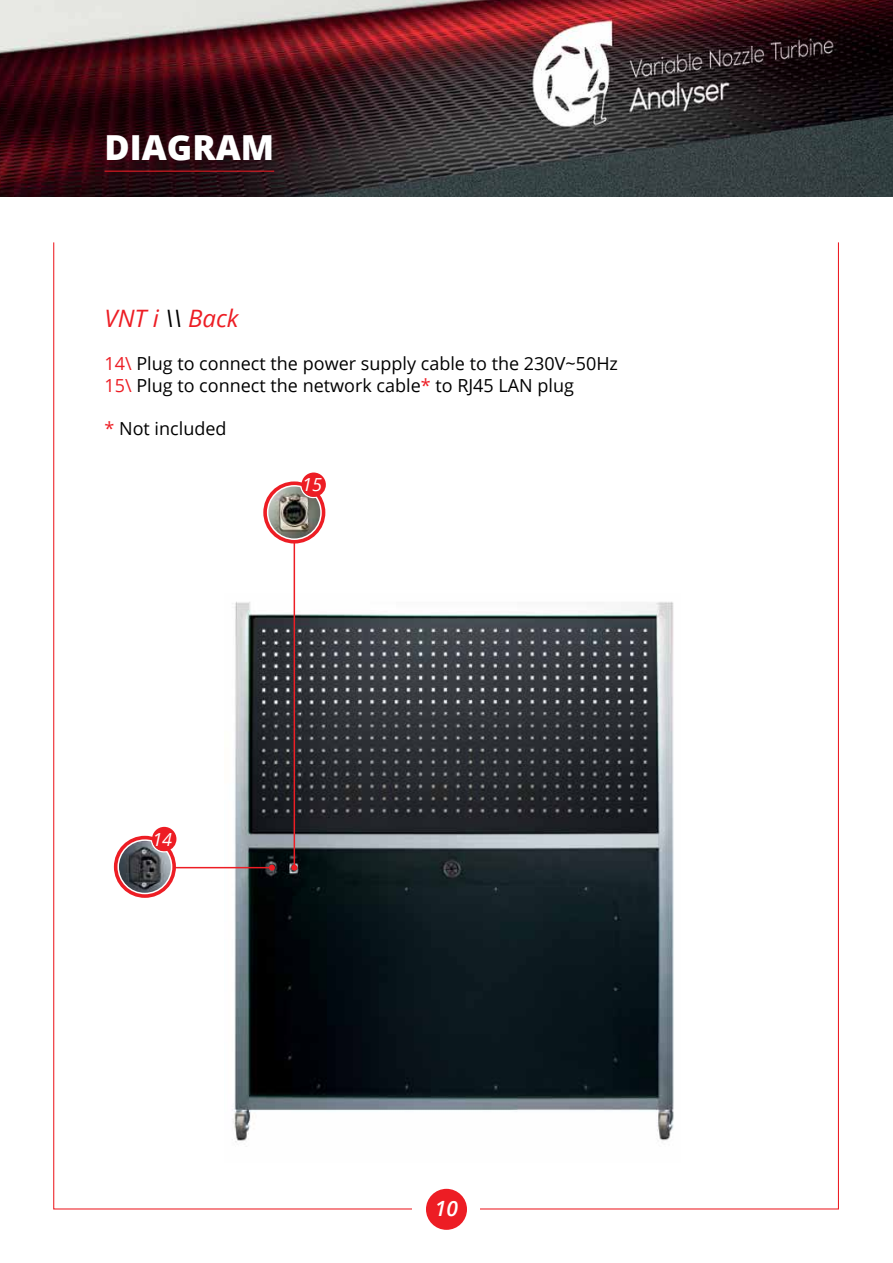
<style>
.page{position:relative;width:893px;height:1263px;background:#fff}
.page>*{position:absolute;margin:0;border:0;box-sizing:border-box;transform-origin:0 0}
.t1{font:800 34.5px "Open Sans";color:#fff}
.t2{font:italic 24px "Open Sans";color:#ed1d24}
.t3{font:italic 600 21px "Open Sans";color:#fff}
.t4{font:18px/21.6px "Open Sans";color:#000}
.t5{font:italic 18px "Open Sans";color:#fff}
.s1{color:#000}
.s2{color:#ed1d24}
</style>
<div class="page">
<div style="left:426px;top:1189px;width:41px;height:41px;background:#ed1d24;border-radius:50%"></div>
<img style="left:0;top:0;width:893px;height:196px">
<img style="left:224px;top:593px;width:450px;height:549px">
<hr style="left:294px;top:542px;width:1px;height:326px;background:#ed1d24">
<svg style="left:291px;top:865px;width:6px;height:6px"></svg>
<svg style="left:263px;top:481px;width:62px;height:62px"></svg>
<svg style="left:266px;top:472px;width:60px;height:69px"></svg>
<hr style="left:164px;top:867px;width:108px;height:1px;background:#ed1d24">
<svg style="left:269px;top:865px;width:6px;height:6px"></svg>
<svg style="left:114px;top:836px;width:62px;height:62px"></svg>
<svg style="left:117px;top:827px;width:59px;height:68px"></svg>
<hr style="left:105px;top:171px;width:169px;height:1px;background:#ed1d24">
<h1 class="t1" style="left:105px;top:121px;width:171px">DIAGRAM</h1>
<h2 class="t2" style="left:105px;top:302px;width:135px">VNT i <span class="s1">\\</span> Back</h2>
<p class="t4" style="left:105px;top:352px;width:515px"><span class="s2">14\</span> Plug to connect the power supply cable to the 230V~50Hz<br><span class="s2">15\</span> Plug to connect the network cable<span class="s2">*</span> to RJ45 LAN plug</p>
<p class="t4" style="left:105px;top:417px;width:124px"><span class="s2">*</span> Not included</p>
<p class="t5" style="left:302px;top:472px;width:21px">15</p>
<p class="t5" style="left:152px;top:827px;width:21px">14</p>
<p class="t3" style="left:435px;top:1194px;width:25px">10</p>
</div>
